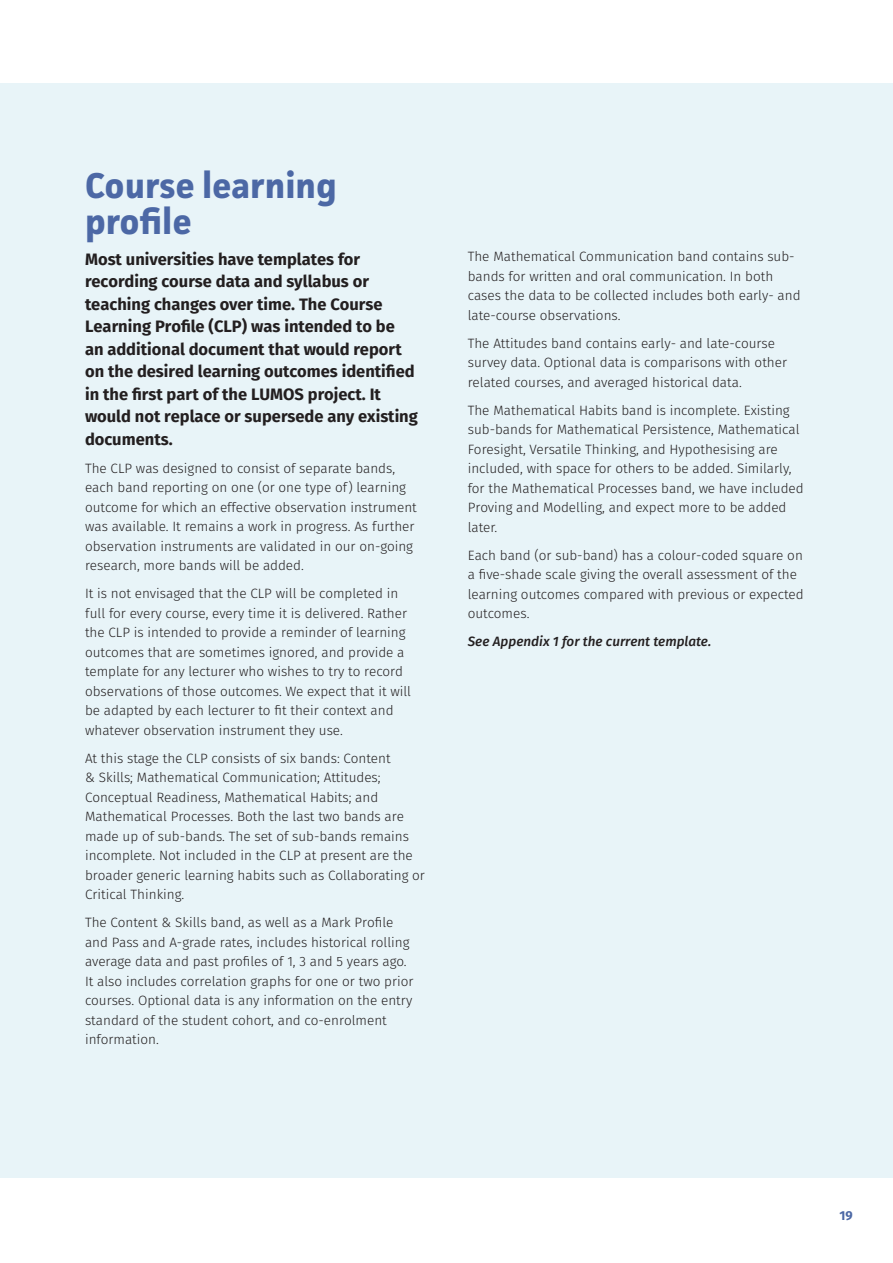
<style>
.page{position:relative;width:893px;height:1263px;background:#fff}
.page>*{position:absolute;margin:0;border:0;box-sizing:border-box;transform-origin:0 0}
.t1{font:700 36px/36px "Facit";color:#4c68a5}
.t2{font:700 16.5px/22.5px "Fira Sans";color:#231f20}
.t3{font:300 13.5px/19.5px "Fira Sans";color:#231f20}
.t4{font:italic 500 13.5px "Fira Sans";color:#231f20}
.t5{font:700 12.9px "Fira Sans";color:#4c68a5}
</style>
<div class="page">
<div style="left:0;top:84px;width:893px;height:1094px;background:#e8f4f8"></div>
<h1 class="t1" style="left:85px;top:166px;width:253px">Course learning profile</h1>
<p class="t2" style="left:85px;top:249px;width:334px">Most universities have templates for recording course data and syllabus or teaching changes over time. The Course Learning Profile (CLP) was intended to be<br>an additional document that would report on the desired learning outcomes identified in the first part of the LUMOS project. It would not replace or supersede any existing documents.</p>
<p class="t3" style="left:85px;top:459px;width:333px">The CLP was designed to consist of separate bands, each band reporting on one (or one type of) learning outcome for which an effective observation instrument was available. It remains a work in progress. As further observation instruments are validated in our on-going research, more bands will be added.</p>
<p class="t3" style="left:85px;top:585px;width:328px">It is not envisaged that the CLP will be completed in full for every course, every time it is delivered. Rather the CLP is intended to provide a reminder of learning outcomes that are sometimes ignored, and provide a template for any lecturer who wishes to try to record observations of those outcomes. We expect that it will be adapted by each lecturer to fit their context and whatever observation instrument they use.</p>
<p class="t3" style="left:85px;top:749px;width:341px">At this stage the CLP consists of six bands: Content<br>&amp; Skills; Mathematical Communication; Attitudes; Conceptual Readiness, Mathematical Habits; and Mathematical Processes. Both the last two bands are made up of sub-bands. The set of sub-bands remains incomplete. Not included in the CLP at present are the broader generic learning habits such as Collaborating or Critical Thinking.</p>
<p class="t3" style="left:85px;top:914px;width:330px">The Content &amp; Skills band, as well as a Mark Profile and Pass and A-grade rates, includes historical rolling average data and past profiles of 1, 3 and 5 years ago.<br>It also includes correlation graphs for one or two prior courses. Optional data is any information on the entry standard of the student cohort, and co-enrolment information.</p>
<p class="t3" style="left:468px;top:248px;width:334px">The Mathematical Communication band contains sub&shy;bands for written and oral communication. In both cases the data to be collected includes both early- and late-course observations.</p>
<p class="t3" style="left:468px;top:334px;width:321px">The Attitudes band contains early- and late-course survey data. Optional data is comparisons with other related courses, and averaged historical data.</p>
<p class="t3" style="left:468px;top:401px;width:337px">The Mathematical Habits band is incomplete. Existing sub-bands for Mathematical Persistence, Mathematical Foresight, Versatile Thinking, and Hypothesising are included, with space for others to be added. Similarly, for the Mathematical Processes band, we have included Proving and Modelling, and expect more to be added later.</p>
<p class="t3" style="left:468px;top:546px;width:337px">Each band (or sub-band) has a colour-coded square on a five-shade scale giving the overall assessment of the learning outcomes compared with previous or expected outcomes.</p>
<p class="t4" style="left:468px;top:632px;width:245px">See Appendix 1 for the current template.</p>
<p class="t5" style="left:839px;top:1206px;width:15px">19</p>
</div>
